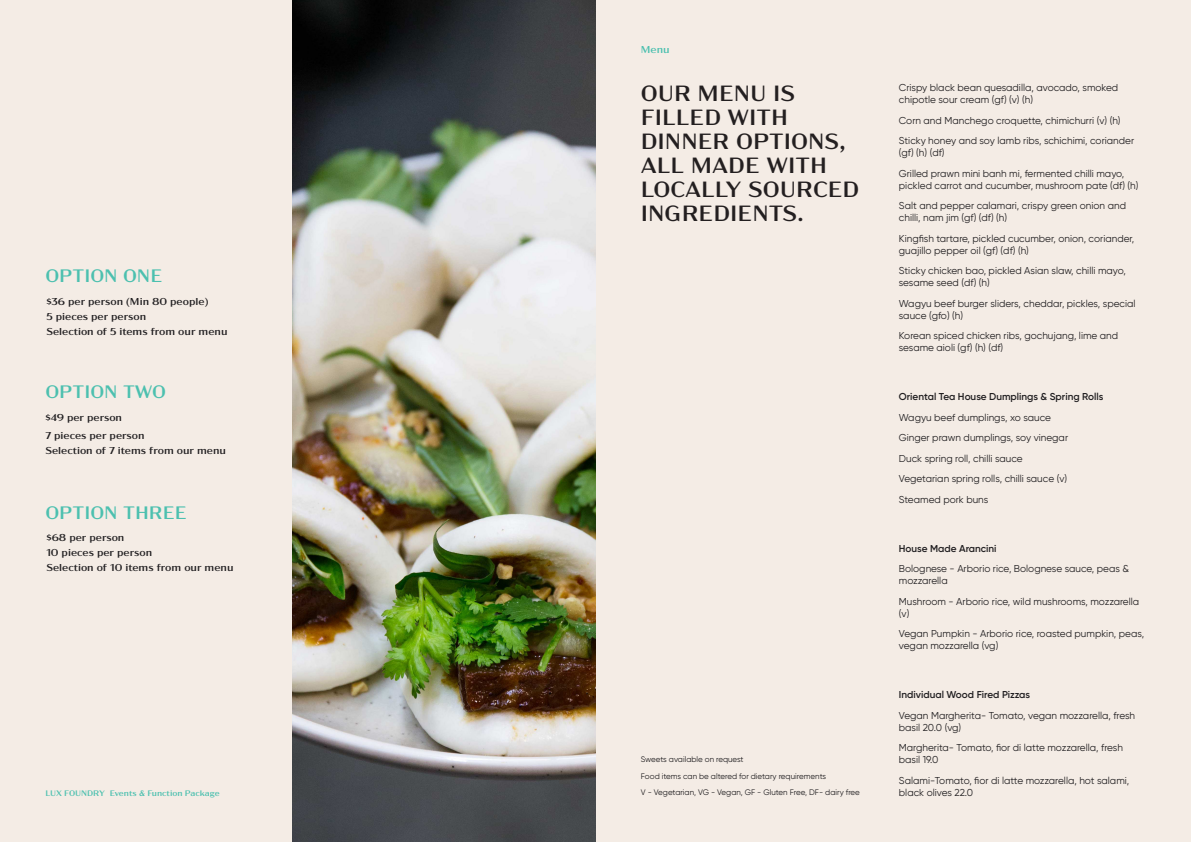
<style>
.page{position:relative;width:1191px;height:842px;background:#f4ece5}
.page>*{position:absolute;margin:0;border:0;box-sizing:border-box;transform-origin:0 0}
.t1{font:expanded 22px/24px "Acme Gothic";color:#231f20}
.t2{font:expanded 18px "Acme Gothic";color:#4cc0af}
.t3{font:10px/20.5px "Gilroy";color:#211f21}
.t4{font:expanded 10px/14.8px "Acme Gothic";color:#211f21}
.t5{font:600 10px "Gilroy";color:#211f21}
.t6{font:expanded 10px "Acme Gothic";color:#4cc0af}
.t7{font:8px/16.7px "Gilroy";color:#211f21}
.t8{font:expanded 8px "Acme Gothic";color:#4cc0af}
</style>
<div class="page">
<img style="left:292px;top:0;width:303px;height:842px">
<h2 class="t2" style="left:45px;top:263px;width:119px">OPTION ONE</h2>
<p class="t4" style="left:46px;top:294px;width:183px">$36 per person (Min 80 people)<br>5 pieces per person<br>Selection of 5 items from our menu</p>
<h2 class="t2" style="left:45px;top:378px;width:122px">OPTION TWO</h2>
<p class="t4" style="left:45px;top:408px;width:101px;line-height:17.7px">$49 per person<br>7 pieces per person</p>
<p class="t4" style="left:45px;top:442px;width:182px">Selection of 7 items from our menu</p>
<h2 class="t2" style="left:45px;top:499px;width:143px">OPTION THREE</h2>
<p class="t4" style="left:46px;top:530px;width:189px">$68 per person<br>10 pieces per person<br>Selection of 10 items from our menu</p>
<p class="t8" style="left:45px;top:787px;width:176px">LUX FOUNDRY Events &amp; Function Package</p>
<p class="t6" style="left:641px;top:43px;width:30px">Menu</p>
<h1 class="t1" style="left:641px;top:80px;width:220px">OUR MENU IS<br>FILLED WITH<br>DINNER OPTIONS,<br>ALL MADE WITH<br>LOCALLY SOURCED<br>INGREDIENTS.</h1>
<p class="t7" style="left:641px;top:751px;width:221px">Sweets available on request<br>Food items can be altered for dietary requirements<br>V - Vegetarian, VG - Vegan, GF - Gluten Free, DF- dairy free</p>
<p class="t3" style="left:899px;top:81px;width:221px;line-height:12px">Crispy black bean quesadilla, avocado, smoked chipotle sour cream (gf) (v) (h)</p>
<p class="t3" style="left:899px;top:110px;width:237px">Corn and Manchego croquette, chimichurri (v) (h)<br>Sticky honey and soy lamb ribs, schichimi, coriander</p>
<p class="t3" style="left:899px;top:142px;width:227px">(gf) (h) (df)<br>Grilled prawn mini banh mi, fermented chilli mayo,</p>
<p class="t3" style="left:899px;top:175px;width:241px">pickled carrot and cucumber, mushroom pate (df) (h)<br>Salt and pepper calamari, crispy green onion and</p>
<p class="t3" style="left:899px;top:207px;width:237px">chilli, nam jim (gf) (df) (h)<br>Kingfish tartare, pickled cucumber, onion, coriander,</p>
<p class="t3" style="left:899px;top:240px;width:228px">guajillo pepper oil (gf) (df) (h)<br>Sticky chicken bao, pickled Asian slaw, chilli mayo,</p>
<p class="t3" style="left:899px;top:272px;width:238px">sesame seed (df) (h)<br>Wagyu beef burger sliders, cheddar, pickles, special</p>
<p class="t3" style="left:899px;top:305px;width:221px">sauce (gfo) (h)<br>Korean spiced chicken ribs, gochujang, lime and</p>
<p class="t3" style="left:899px;top:337px;width:106px">sesame aioli (gf) (h) (df)</p>
<p class="t5" style="left:899px;top:390px;width:206px">Oriental Tea House Dumplings &amp; Spring Rolls</p>
<p class="t3" style="left:899px;top:407px;width:171px">Wagyu beef dumplings, xo sauce<br>Ginger prawn dumplings, soy vinegar<br>Duck spring roll, chilli sauce<br>Vegetarian spring rolls, chilli sauce (v)<br>Steamed pork buns</p>
<p class="t5" style="left:899px;top:542px;width:99px">House Made Arancini</p>
<p class="t3" style="left:899px;top:562px;width:232px;line-height:12px">Bolognese - Arborio rice, Bolognese sauce, peas &amp; mozzarella</p>
<p class="t3" style="left:899px;top:595px;width:242px;line-height:12px">Mushroom - Arborio rice, wild mushrooms, mozzarella (v)</p>
<p class="t3" style="left:899px;top:627px;width:247px;line-height:12px">Vegan Pumpkin - Arborio rice, roasted pumpkin, peas, vegan mozzarella (vg)</p>
<p class="t5" style="left:899px;top:688px;width:133px">Individual Wood Fired Pizzas</p>
<p class="t3" style="left:899px;top:709px;width:238px;line-height:12px">Vegan Margherita- Tomato, vegan mozzarella, fresh basil 20.0 (vg)</p>
<p class="t3" style="left:899px;top:741px;width:225px;line-height:12px">Margherita- Tomato, fior di latte mozzarella, fresh basil 19.0</p>
<p class="t3" style="left:899px;top:774px;width:232px;line-height:12px">Salami-Tomato, fior di latte mozzarella, hot salami, black olives 22.0</p>
</div>
